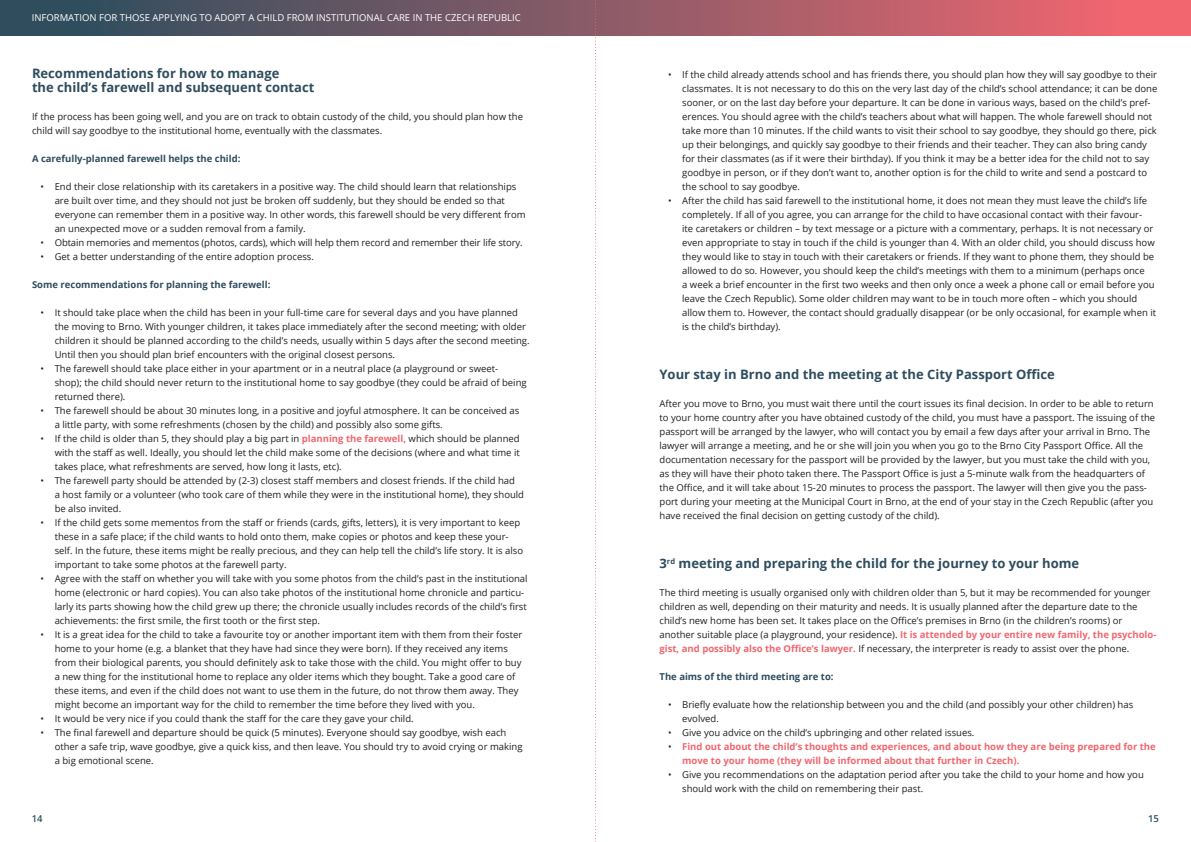
<style>
.page{position:relative;width:1191px;height:842px;background:#fff}
.page>*{position:absolute;margin:0;border:0;box-sizing:border-box;transform-origin:0 0}
.podkapitola{font:700 13px/14px "Open Sans";color:#2f4d5e}
.body_9_5pt{font:9.5px/14px "Open Sans";color:#231f20}
.t1{font:700 9.5px/14px "Open Sans";color:#f1666f}
.body_9_5pt_Bold{font:700 9.5px "Open Sans";color:#2f4d5e}
.t2{font:9.5px "Open Sans";color:#fff}
.t3{font:600 9.5px "Open Sans";color:#2f4d5e}
.s1{font-weight:700;color:#f1666f}
.s2{font-weight:400;color:#231f20}
</style>
<div class="page">
<div style="left:0;top:0;width:1191px;height:35px;background:linear-gradient(to right,#244d5e,#f76871)"></div>
<svg style="left:595px;top:0;width:1px;height:842px"></svg>
<p class="t2" style="left:32px;top:11px;width:490px">INFORMATION FOR THOSE APPLYING TO ADOPT A CHILD FROM INSTITUTIONAL CARE IN THE CZECH REPUBLIC</p>
<p class="podkapitola" style="left:32px;top:66px;width:284px">Recommendations for how to manage<br>the child’s farewell and subsequent contact</p>
<p class="body_9_5pt" style="left:32px;top:109px;width:492px">If the process has been going well, and you are on track to obtain custody of the child, you should plan how the child will say goodbye to the institutional home, eventually with the classmates.</p>
<p class="body_9_5pt_Bold" style="left:32px;top:152px;width:210px">A carefully-planned farewell helps the child:</p>
<p class="body_9_5pt" style="left:55px;top:179px;width:472px;text-indent:-14px">• End their close relationship with its caretakers in a positive way. The child should learn that relationships are built over time, and they should not just be broken off suddenly, but they should be ended so that everyone can remember them in a positive way. In other words, this farewell should be very different from an unexpected move or a sudden removal from a family.</p>
<p class="body_9_5pt" style="left:41px;top:235px;width:484px">• Obtain memories and mementos (photos, cards), which will help them record and remember their life story.</p>
<p class="body_9_5pt" style="left:41px;top:249px;width:275px">• Get a better understanding of the entire adoption process.</p>
<p class="body_9_5pt_Bold" style="left:32px;top:278px;width:240px">Some recommendations for planning the farewell:</p>
<p class="body_9_5pt" style="left:55px;top:305px;width:476px;text-indent:-14px">• It should take place when the child has been in your full-time care for several days and you have planned the moving to Brno. With younger children, it takes place immediately after the second meeting; with older children it should be planned according to the child’s needs, usually within 5 days after the second meeting.<br>Until then you should plan brief encounters with the original closest persons.</p>
<p class="body_9_5pt" style="left:55px;top:361px;width:473px;text-indent:-14px">• The farewell should take place either in your apartment or in a neutral place (a playground or sweet&shy;shop); the child should never return to the institutional home to say goodbye (they could be afraid of being returned there).</p>
<p class="body_9_5pt" style="left:55px;top:403px;width:466px;text-indent:-14px">• The farewell should be about 30 minutes long, in a positive and joyful atmosphere. It can be conceived as a little party, with some refreshments (chosen by the child) and possibly also some gifts.</p>
<p class="body_9_5pt" style="left:55px;top:431px;width:466px;text-align:justify;text-indent:-14px">• If the child is older than 5, they should play a big part in <span class="s1">planning the farewell,</span> which should be planned with the staff as well. Ideally, you should let the child make some of the decisions (where and what time it takes place, what refreshments are served, how long it lasts, etc).</p>
<p class="body_9_5pt" style="left:55px;top:473px;width:471px;text-indent:-14px">• The farewell party should be attended by (2-3) closest staff members and closest friends. If the child had<br>a host family or a volunteer (who took care of them while they were in the institutional home), they should be also invited.</p>
<p class="body_9_5pt" style="left:55px;top:515px;width:470px;text-indent:-14px">• If the child gets some mementos from the staff or friends (cards, gifts, letters), it is very important to keep these in a safe place; if the child wants to hold onto them, make copies or photos and keep these your&shy;self. In the future, these items might be really precious, and they can help tell the child’s life story. It is also important to take some photos at the farewell party.</p>
<p class="body_9_5pt" style="left:55px;top:571px;width:474px;text-indent:-14px">• Agree with the staff on whether you will take with you some photos from the child’s past in the institutional home (electronic or hard copies). You can also take photos of the institutional home chronicle and particu&shy;larly its parts showing how the child grew up there; the chronicle usually includes records of the child’s first achievements: the first smile, the first tooth or the first step.</p>
<p class="body_9_5pt" style="left:55px;top:627px;width:469px;text-indent:-14px">• It is a great idea for the child to take a favourite toy or another important item with them from their foster home to your home (e.g. a blanket that they have had since they were born). If they received any items from their biological parents, you should definitely ask to take those with the child. You might offer to buy a new thing for the institutional home to replace any older items which they bought. Take a good care of these items, and even if the child does not want to use them in the future, do not throw them away. They might become an important way for the child to remember the time before they lived with you.</p>
<p class="body_9_5pt" style="left:41px;top:711px;width:375px">• It would be very nice if you could thank the staff for the care they gave your child.</p>
<p class="body_9_5pt" style="left:55px;top:725px;width:469px;text-indent:-14px">• The final farewell and departure should be quick (5 minutes). Everyone should say goodbye, wish each other a safe trip, wave goodbye, give a quick kiss, and then leave. You should try to avoid crying or making a big emotional scene.</p>
<p class="body_9_5pt" style="left:682px;top:67px;width:477px;text-indent:-14px">• If the child already attends school and has friends there, you should plan how they will say goodbye to their classmates. It is not necessary to do this on the very last day of the child’s school attendance; it can be done sooner, or on the last day before your departure. It can be done in various ways, based on the child’s pref&shy;erences. You should agree with the child’s teachers about what will happen. The whole farewell should not take more than 10 minutes. If the child wants to visit their school to say goodbye, they should go there, pick up their belongings, and quickly say goodbye to their friends and their teacher. They can also bring candy for their classmates (as if it were their birthday). If you think it may be a better idea for the child not to say goodbye in person, or if they don’t want to, another option is for the child to write and send a postcard to the school to say goodbye.</p>
<p class="body_9_5pt" style="left:682px;top:193px;width:475px;text-indent:-14px">• After the child has said farewell to the institutional home, it does not mean they must leave the child’s life completely. If all of you agree, you can arrange for the child to have occasional contact with their favour-<br>ite caretakers or children – by text message or a picture with a commentary, perhaps. It is not necessary or even appropriate to stay in touch if the child is younger than 4. With an older child, you should discuss how they would like to stay in touch with their caretakers or friends. If they want to phone them, they should be allowed to do so. However, you should keep the child’s meetings with them to a minimum (perhaps once<br>a week a brief encounter in the first two weeks and then only once a week a phone call or email before you leave the Czech Republic). Some older children may want to be in touch more often – which you should allow them to. However, the contact should gradually disappear (or be only occasional, for example when it is the child’s birthday).</p>
<p class="podkapitola" style="left:659px;top:367px;width:397px">Your stay in Brno and the meeting at the City Passport Office</p>
<p class="body_9_5pt" style="left:659px;top:396px;width:497px">After you move to Brno, you must wait there until the court issues its final decision. In order to be able to return to your home country after you have obtained custody of the child, you must have a passport. The issuing of the passport will be arranged by the lawyer, who will contact you by email a few days after your arrival in Brno. The lawyer will arrange a meeting, and he or she will join you when you go to the Brno City Passport Office. All the documentation necessary for the passport will be provided by the lawyer, but you must take the child with you, as they will have their photo taken there. The Passport Office is just a 5-minute walk from the headquarters of the Office, and it will take about 15-20 minutes to process the passport. The lawyer will then give you the pass&shy;port during your meeting at the Municipal Court in Brno, at the end of your stay in the Czech Republic (after you have received the final decision on getting custody of the child).</p>
<p class="podkapitola" style="left:659px;top:556px;width:421px">3<sup>rd</sup> meeting and preparing the child for the journey to your home</p>
<p class="body_9_5pt" style="left:659px;top:585px;width:498px">The third meeting is usually organised only with children older than 5, but it may be recommended for younger children as well, depending on their maturity and needs. It is usually planned after the departure date to the child’s new home has been set. It takes place on the Office’s premises in Brno (in the children’s rooms) or another suitable place (a playground, your residence). <span class="s1">It is attended by your entire new family, the psycholo&shy;gist, and possibly also the Office’s lawyer.</span> If necessary, the interpreter is ready to assist over the phone.</p>
<p class="body_9_5pt_Bold" style="left:659px;top:670px;width:176px">The aims of the third meeting are to:</p>
<p class="body_9_5pt" style="left:682px;top:697px;width:452px;text-indent:-14px">• Briefly evaluate how the relationship between you and the child (and possibly your other children) has evolved.</p>
<p class="body_9_5pt" style="left:668px;top:725px;width:308px">• Give you advice on the child’s upbringing and other related issues.</p>
<p class="t1" style="left:682px;top:739px;width:475px;text-indent:-14px"><span class="s2">•</span> Find out about the child’s thoughts and experiences, and about how they are being prepared for the move to your home (they will be informed about that further in Czech).</p>
<p class="body_9_5pt" style="left:682px;top:767px;width:463px;text-indent:-14px">• Give you recommendations on the adaptation period after you take the child to your home and how you should work with the child on remembering their past.</p>
<p class="t3" style="left:32px;top:812px;width:12px">14</p>
<p class="t3" style="left:1148px;top:812px;width:12px">15</p>
</div>
